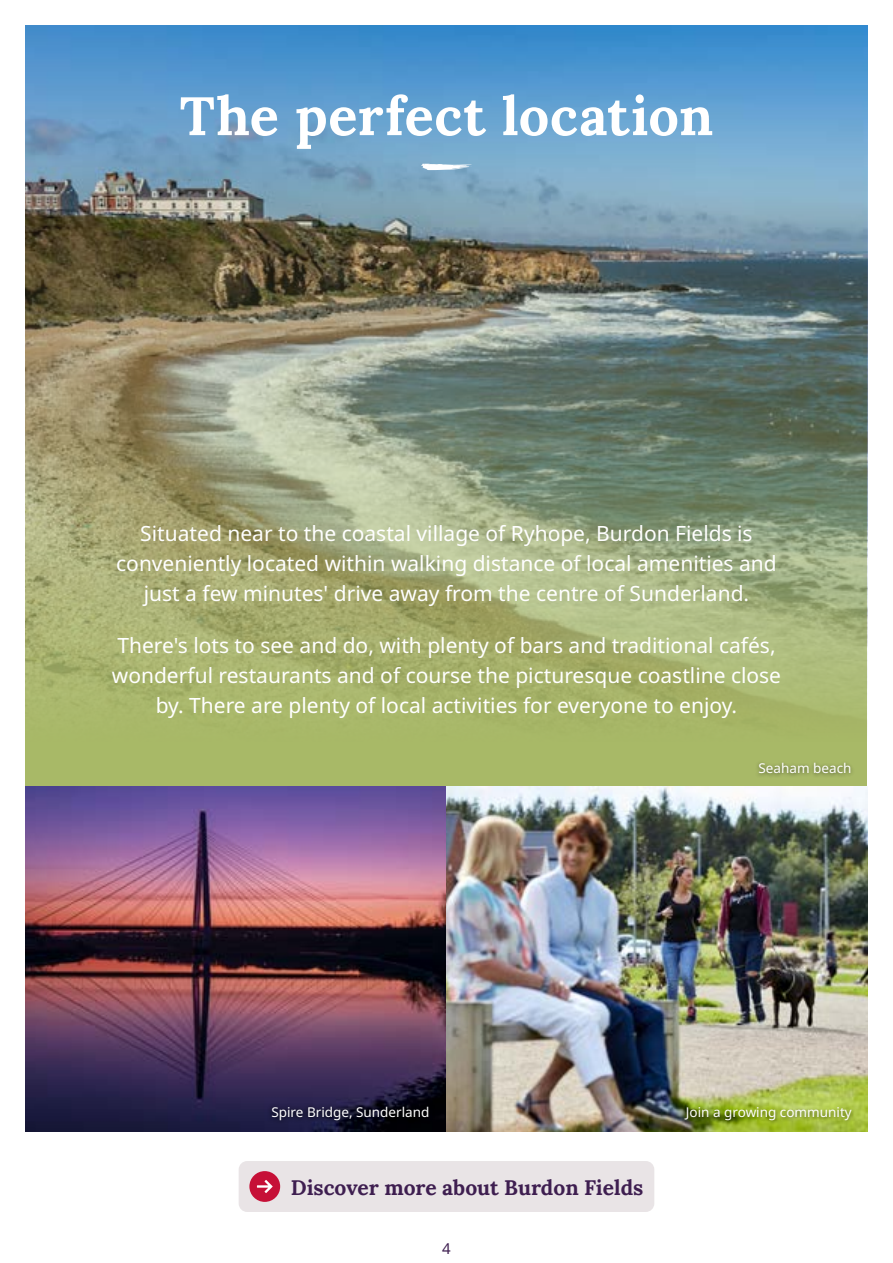
<style>
.page{position:relative;width:893px;height:1263px;background:#fff}
.page>*{position:absolute;margin:0;border:0;box-sizing:border-box;transform-origin:0 0}
.t1{font:700 54px "Lora";letter-spacing:.015em;color:#fff}
.t2{font:21px/30px "Noto Sans";color:#fff;text-align:center}
.t3{font:700 21px "Lora";color:#3e1e50}
.t4{font:15px "Noto Sans";color:#3e1e50}
.t5{font:13.5px "Noto Sans";color:#fff}
</style>
<div class="page">
<img style="left:26px;top:26px;width:841px;height:761px">
<img style="left:26px;top:787px;width:420px;height:344px">
<div style="left:755px;top:760px;width:99px;height:18px;background:#000;opacity:.41"></div>
<svg style="left:421px;top:164px;width:51px;height:6px"></svg>
<img style="left:446px;top:787px;width:421px;height:344px">
<div style="left:681px;top:1104px;width:175px;height:21px;background:#000;opacity:.41"></div>
<div style="left:266px;top:1102px;width:168px;height:24px;background:#000;opacity:.86"></div>
<div style="left:239px;top:1161px;width:415px;height:51px;background:#e9e4e6;border-radius:9px"></div>
<div style="left:249px;top:1171px;width:31px;height:31px;background:#c61037;border-radius:50%"></div>
<svg style="left:257px;top:1180px;width:16px;height:13px"></svg>
<h1 class="t1" style="left:180px;top:75px;width:535px">The perfect location</h1>
<p class="t2" style="left:116px;top:519px;width:662px">Situated near to the coastal village of Ryhope, Burdon Fields is conveniently located within walking distance of local amenities and just a few minutes' drive away from the centre of Sunderland.</p>
<p class="t2" style="left:112px;top:630px;width:671px">There's lots to see and do, with plenty of bars and traditional cafés, wonderful restaurants and of course the picturesque coastline close by. There are plenty of local activities for everyone to enjoy.</p>
<p class="t5" style="left:758px;top:759px;width:94px">Seaham beach</p>
<p class="t5" style="left:271px;top:1103px;width:160px">Spire Bridge, Sunderland</p>
<p class="t5" style="left:686px;top:1103px;width:167px">Join a growing community</p>
<p class="t3" style="left:291px;top:1171px;width:354px">Discover more about Burdon Fields</p>
<p class="t4" style="left:442px;top:1237px;width:10px">4</p>
</div>
